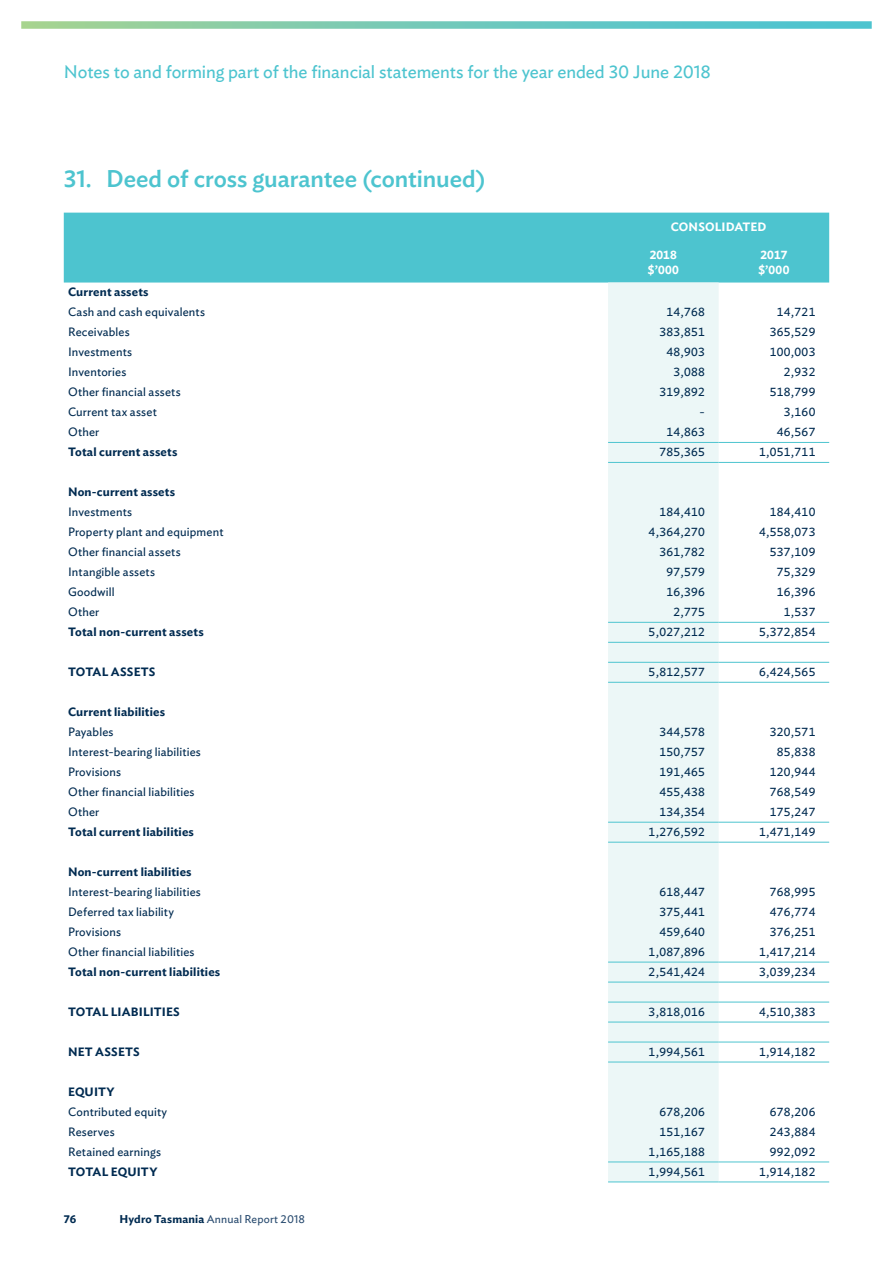
<style>
.page{position:relative;width:893px;height:1263px;background:#fff}
.page>*{position:absolute;margin:0;border:0;box-sizing:border-box;transform-origin:0 0}
.t1{font:500 24px "Ideal Sans";letter-spacing:-.005em;color:#4dc4cf}
.t2{font:18px "Ideal Sans";letter-spacing:-.005em;color:#4dc4cf}
.t3{font:12px "Ideal Sans";letter-spacing:.02em;color:#002b51}
.t4{font:600 12px "Ideal Sans";letter-spacing:.015em;color:#002b51}
.t5{font:600 12px/15px "Ideal Sans";letter-spacing:.01em;color:#fff}
.t6{font:11.25px "Ideal Sans";letter-spacing:.015em;color:#2a4c70}
.t7{font:600 11.25px "Ideal Sans";color:#002b51}
.s1{font-weight:600;color:#002b51}
</style>
<div class="page">
<svg style="left:21px;top:21px;width:851px;height:8px;background:#7cccbb"></svg>
<div style="left:64px;top:213px;width:765px;height:70px;background:#4dc4cf"></div>
<div style="left:608px;top:283px;width:111px;height:898px;background:#ecf7f7"></div>
<hr style="left:608px;top:442px;width:111px;height:1px;background:#4dc4cf">
<hr style="left:719px;top:442px;width:110px;height:1px;background:#4dc4cf">
<hr style="left:608px;top:462px;width:111px;height:1px;background:#4dc4cf">
<hr style="left:719px;top:462px;width:110px;height:1px;background:#4dc4cf">
<hr style="left:608px;top:622px;width:111px;height:1px;background:#4dc4cf">
<hr style="left:719px;top:622px;width:110px;height:1px;background:#4dc4cf">
<hr style="left:608px;top:642px;width:111px;height:1px;background:#4dc4cf">
<hr style="left:719px;top:642px;width:110px;height:1px;background:#4dc4cf">
<hr style="left:608px;top:822px;width:111px;height:1px;background:#4dc4cf">
<hr style="left:719px;top:822px;width:110px;height:1px;background:#4dc4cf">
<hr style="left:608px;top:842px;width:111px;height:1px;background:#4dc4cf">
<hr style="left:719px;top:842px;width:110px;height:1px;background:#4dc4cf">
<hr style="left:608px;top:962px;width:111px;height:1px;background:#4dc4cf">
<hr style="left:719px;top:962px;width:110px;height:1px;background:#4dc4cf">
<hr style="left:608px;top:982px;width:111px;height:1px;background:#4dc4cf">
<hr style="left:719px;top:982px;width:110px;height:1px;background:#4dc4cf">
<hr style="left:608px;top:1002px;width:111px;height:1px;background:#4dc4cf">
<hr style="left:719px;top:1002px;width:110px;height:1px;background:#4dc4cf">
<hr style="left:608px;top:1022px;width:111px;height:1px;background:#4dc4cf">
<hr style="left:719px;top:1022px;width:110px;height:1px;background:#4dc4cf">
<hr style="left:608px;top:1042px;width:111px;height:1px;background:#4dc4cf">
<hr style="left:719px;top:1042px;width:110px;height:1px;background:#4dc4cf">
<hr style="left:608px;top:1062px;width:111px;height:1px;background:#4dc4cf">
<hr style="left:719px;top:1062px;width:110px;height:1px;background:#4dc4cf">
<hr style="left:608px;top:1161px;width:111px;height:1px;background:#4dc4cf">
<hr style="left:719px;top:1161px;width:110px;height:1px;background:#4dc4cf">
<hr style="left:608px;top:1181px;width:111px;height:1px;background:#4dc4cf">
<hr style="left:719px;top:1181px;width:110px;height:1px;background:#4dc4cf">
<hr style="left:608px;top:662px;width:111px;height:1px;background:#4dc4cf">
<hr style="left:719px;top:662px;width:110px;height:1px;background:#4dc4cf">
<hr style="left:608px;top:682px;width:111px;height:1px;background:#4dc4cf">
<hr style="left:719px;top:682px;width:110px;height:1px;background:#4dc4cf">
<h2 class="t2" style="left:64px;top:58px;width:649px">Notes to and forming part of the financial statements for the year ended 30 June 2018</h2>
<h1 class="t1" style="left:64px;top:160px;width:423px">31. Deed of cross guarantee (continued)</h1>
<p class="t5" style="left:671px;top:218px;width:97px">CONSOLIDATED</p>
<p class="t5" style="left:648px;top:246px;width:32px">2018 $’000</p>
<p class="t5" style="left:758px;top:246px;width:32px">2017 $’000</p>
<p class="t4" style="left:68px;top:283px;width:82px">Current assets</p>
<p class="t3" style="left:68px;top:303px;width:138px">Cash and cash equivalents</p>
<p class="t3" style="left:666px;top:303px;width:40px">14,768</p>
<p class="t3" style="left:777px;top:303px;width:40px">14,721</p>
<p class="t3" style="left:68px;top:323px;width:63px">Receivables</p>
<p class="t3" style="left:659px;top:323px;width:47px">383,851</p>
<p class="t3" style="left:770px;top:323px;width:47px">365,529</p>
<p class="t3" style="left:68px;top:343px;width:66px">Investments</p>
<p class="t3" style="left:666px;top:343px;width:40px">48,903</p>
<p class="t3" style="left:770px;top:343px;width:47px">100,003</p>
<p class="t3" style="left:68px;top:363px;width:60px">Inventories</p>
<p class="t3" style="left:673px;top:363px;width:33px">3,088</p>
<p class="t3" style="left:784px;top:363px;width:33px">2,932</p>
<p class="t3" style="left:68px;top:383px;width:114px">Other financial assets</p>
<p class="t3" style="left:659px;top:383px;width:47px">319,892</p>
<p class="t3" style="left:770px;top:383px;width:47px">518,799</p>
<p class="t3" style="left:68px;top:403px;width:90px">Current tax asset</p>
<p class="t3" style="left:699px;top:403px;width:7px">-</p>
<p class="t3" style="left:784px;top:403px;width:33px">3,160</p>
<p class="t3" style="left:68px;top:423px;width:33px">Other</p>
<p class="t3" style="left:666px;top:423px;width:40px">14,863</p>
<p class="t3" style="left:777px;top:423px;width:40px">46,567</p>
<p class="t4" style="left:68px;top:443px;width:111px">Total current assets</p>
<p class="t3" style="left:659px;top:443px;width:47px">785,365</p>
<p class="t3" style="left:759px;top:443px;width:58px">1,051,711</p>
<p class="t4" style="left:68px;top:483px;width:109px">Non-current assets</p>
<p class="t3" style="left:68px;top:503px;width:66px">Investments</p>
<p class="t3" style="left:659px;top:503px;width:47px">184,410</p>
<p class="t3" style="left:770px;top:503px;width:47px">184,410</p>
<p class="t3" style="left:68px;top:523px;width:157px">Property plant and equipment</p>
<p class="t3" style="left:649px;top:523px;width:58px">4,364,270</p>
<p class="t3" style="left:759px;top:523px;width:58px">4,558,073</p>
<p class="t3" style="left:68px;top:543px;width:114px">Other financial assets</p>
<p class="t3" style="left:659px;top:543px;width:47px">361,782</p>
<p class="t3" style="left:770px;top:543px;width:47px">537,109</p>
<p class="t3" style="left:68px;top:563px;width:88px">Intangible assets</p>
<p class="t3" style="left:666px;top:563px;width:40px">97,579</p>
<p class="t3" style="left:777px;top:563px;width:40px">75,329</p>
<p class="t3" style="left:68px;top:583px;width:48px">Goodwill</p>
<p class="t3" style="left:666px;top:583px;width:40px">16,396</p>
<p class="t3" style="left:777px;top:583px;width:40px">16,396</p>
<p class="t3" style="left:68px;top:603px;width:33px">Other</p>
<p class="t3" style="left:673px;top:603px;width:33px">2,775</p>
<p class="t3" style="left:784px;top:603px;width:33px">1,537</p>
<p class="t4" style="left:68px;top:622px;width:137px">Total non-current assets</p>
<p class="t3" style="left:649px;top:623px;width:58px">5,027,212</p>
<p class="t3" style="left:759px;top:623px;width:58px">5,372,854</p>
<p class="t4" style="left:68px;top:662px;width:89px">TOTAL ASSETS</p>
<p class="t3" style="left:649px;top:663px;width:58px">5,812,577</p>
<p class="t3" style="left:759px;top:663px;width:58px">6,424,565</p>
<p class="t4" style="left:68px;top:702px;width:99px">Current liabilities</p>
<p class="t3" style="left:68px;top:723px;width:47px">Payables</p>
<p class="t3" style="left:659px;top:723px;width:47px">344,578</p>
<p class="t3" style="left:770px;top:723px;width:47px">320,571</p>
<p class="t3" style="left:68px;top:743px;width:134px">Interest-bearing liabilities</p>
<p class="t3" style="left:659px;top:743px;width:47px">150,757</p>
<p class="t3" style="left:777px;top:743px;width:40px">85,838</p>
<p class="t3" style="left:68px;top:763px;width:55px">Provisions</p>
<p class="t3" style="left:659px;top:763px;width:47px">191,465</p>
<p class="t3" style="left:770px;top:763px;width:47px">120,944</p>
<p class="t3" style="left:68px;top:783px;width:128px">Other financial liabilities</p>
<p class="t3" style="left:659px;top:783px;width:47px">455,438</p>
<p class="t3" style="left:770px;top:783px;width:47px">768,549</p>
<p class="t3" style="left:68px;top:803px;width:33px">Other</p>
<p class="t3" style="left:659px;top:803px;width:47px">134,354</p>
<p class="t3" style="left:770px;top:803px;width:47px">175,247</p>
<p class="t4" style="left:68px;top:822px;width:127px">Total current liabilities</p>
<p class="t3" style="left:649px;top:823px;width:58px">1,276,592</p>
<p class="t3" style="left:759px;top:823px;width:58px">1,471,149</p>
<p class="t4" style="left:68px;top:862px;width:125px">Non-current liabilities</p>
<p class="t3" style="left:68px;top:883px;width:134px">Interest-bearing liabilities</p>
<p class="t3" style="left:659px;top:883px;width:47px">618,447</p>
<p class="t3" style="left:770px;top:883px;width:47px">768,995</p>
<p class="t3" style="left:68px;top:903px;width:108px">Deferred tax liability</p>
<p class="t3" style="left:659px;top:903px;width:47px">375,441</p>
<p class="t3" style="left:770px;top:903px;width:47px">476,774</p>
<p class="t3" style="left:68px;top:922px;width:55px">Provisions</p>
<p class="t3" style="left:659px;top:922px;width:47px">459,640</p>
<p class="t3" style="left:770px;top:922px;width:47px">376,251</p>
<p class="t3" style="left:68px;top:942px;width:128px">Other financial liabilities</p>
<p class="t3" style="left:649px;top:942px;width:58px">1,087,896</p>
<p class="t3" style="left:759px;top:942px;width:58px">1,417,214</p>
<p class="t4" style="left:68px;top:962px;width:154px">Total non-current liabilities</p>
<p class="t3" style="left:649px;top:962px;width:58px">2,541,424</p>
<p class="t3" style="left:759px;top:962px;width:58px">3,039,234</p>
<p class="t4" style="left:68px;top:1002px;width:113px">TOTAL LIABILITIES</p>
<p class="t3" style="left:649px;top:1002px;width:58px">3,818,016</p>
<p class="t3" style="left:759px;top:1002px;width:58px">4,510,383</p>
<p class="t4" style="left:68px;top:1042px;width:73px">NET ASSETS</p>
<p class="t3" style="left:649px;top:1042px;width:58px">1,994,561</p>
<p class="t3" style="left:759px;top:1042px;width:58px">1,914,182</p>
<p class="t4" style="left:68px;top:1082px;width:48px">EQUITY</p>
<p class="t3" style="left:68px;top:1102px;width:101px">Contributed equity</p>
<p class="t3" style="left:659px;top:1102px;width:47px">678,206</p>
<p class="t3" style="left:770px;top:1102px;width:47px">678,206</p>
<p class="t3" style="left:68px;top:1122px;width:48px">Reserves</p>
<p class="t3" style="left:659px;top:1122px;width:47px">151,167</p>
<p class="t3" style="left:770px;top:1122px;width:47px">243,884</p>
<p class="t3" style="left:68px;top:1142px;width:95px">Retained earnings</p>
<p class="t3" style="left:649px;top:1142px;width:58px">1,165,188</p>
<p class="t3" style="left:770px;top:1142px;width:47px">992,092</p>
<p class="t4" style="left:68px;top:1162px;width:91px">TOTAL EQUITY</p>
<p class="t3" style="left:649px;top:1162px;width:58px">1,994,561</p>
<p class="t3" style="left:759px;top:1162px;width:58px">1,914,182</p>
<p class="t7" style="left:64px;top:1210px;width:14px">76</p>
<p class="t6" style="left:119px;top:1210px;width:187px"><span class="s1">Hydro Tasmania</span> Annual Report 2018</p>
</div>
